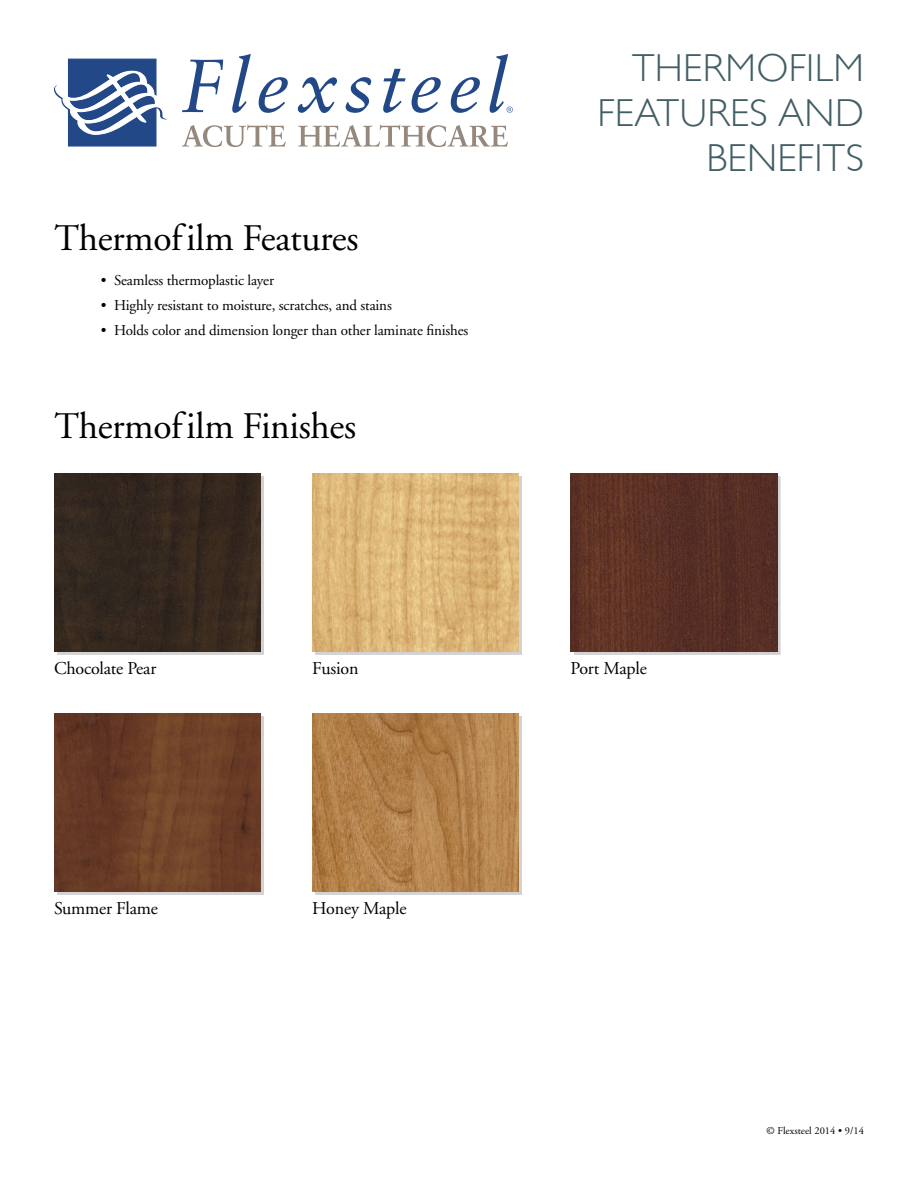
<style>
.page{position:relative;width:918px;height:1188px;background:#fff}
.page>*{position:absolute;margin:0;border:0;box-sizing:border-box;transform-origin:0 0}
.t1{font:300 39px/45px "Gill Sans";letter-spacing:.01em;color:#425e65;text-align:right}
.t2{font:37.5px "Adobe Garamond";letter-spacing:-.01em;color:#000}
.t3{font:18px "Adobe Garamond";letter-spacing:-.01em;color:#000}
.t4{font:15px "Adobe Garamond";letter-spacing:-.01em;color:#000}
.t5{font:10.5px "Adobe Garamond";color:#000}
</style>
<div class="page">
<div style="left:574px;top:476px;width:206px;height:178px;background:#000;opacity:.18"></div>
<img style="left:571px;top:473px;width:206px;height:178px">
<div style="left:57px;top:476px;width:207px;height:178px;background:#000;opacity:.18"></div>
<img style="left:54px;top:473px;width:207px;height:178px">
<div style="left:57px;top:716px;width:207px;height:179px;background:#000;opacity:.18"></div>
<img style="left:54px;top:713px;width:207px;height:178px">
<div style="left:315px;top:476px;width:207px;height:178px;background:#000;opacity:.18"></div>
<img style="left:312px;top:473px;width:207px;height:178px">
<div style="left:315px;top:716px;width:207px;height:179px;background:#000;opacity:.18"></div>
<img style="left:312px;top:713px;width:207px;height:178px">
<svg style="left:232px;top:54px;width:19px;height:59px"></svg>
<svg style="left:259px;top:77px;width:29px;height:36px"></svg>
<svg style="left:298px;top:77px;width:39px;height:36px"></svg>
<svg style="left:346px;top:77px;width:25px;height:36px"></svg>
<svg style="left:383px;top:69px;width:23px;height:44px"></svg>
<svg style="left:412px;top:77px;width:29px;height:36px"></svg>
<svg style="left:451px;top:77px;width:29px;height:36px"></svg>
<svg style="left:182px;top:60px;width:41px;height:52px"></svg>
<svg style="left:54px;top:58px;width:115px;height:89px"></svg>
<svg style="left:490px;top:54px;width:23px;height:59px"></svg>
<svg style="left:182px;top:125px;width:104px;height:22px"></svg>
<svg style="left:298px;top:125px;width:210px;height:22px"></svg>
<h2 class="t2" style="left:54px;top:218px;width:306px">Thermofilm Features</h2>
<p class="t4" style="left:101px;top:273px;width:175px">• Seamless thermoplastic layer</p>
<p class="t4" style="left:101px;top:297px;width:293px">• Highly resistant to moisture, scratches, and stains</p>
<p class="t4" style="left:101px;top:322px;width:369px">• Holds color and dimension longer than other laminate finishes</p>
<h2 class="t2" style="left:54px;top:406px;width:303px">Thermofilm Finishes</h2>
<h1 class="t1" style="left:598px;top:45px;width:268px">THERMOFILM<br>FEATURES AND<br>BENEFITS</h1>
<p class="t3" style="left:54px;top:659px;width:104px">Chocolate Pear</p>
<p class="t3" style="left:571px;top:659px;width:78px">Port Maple</p>
<p class="t3" style="left:312px;top:659px;width:48px">Fusion</p>
<p class="t3" style="left:54px;top:899px;width:105px">Summer Flame</p>
<p class="t3" style="left:312px;top:899px;width:96px">Honey Maple</p>
<p class="t5" style="left:766px;top:1125px;width:99px">© Flexsteel 2014 • 9/14</p>
</div>
